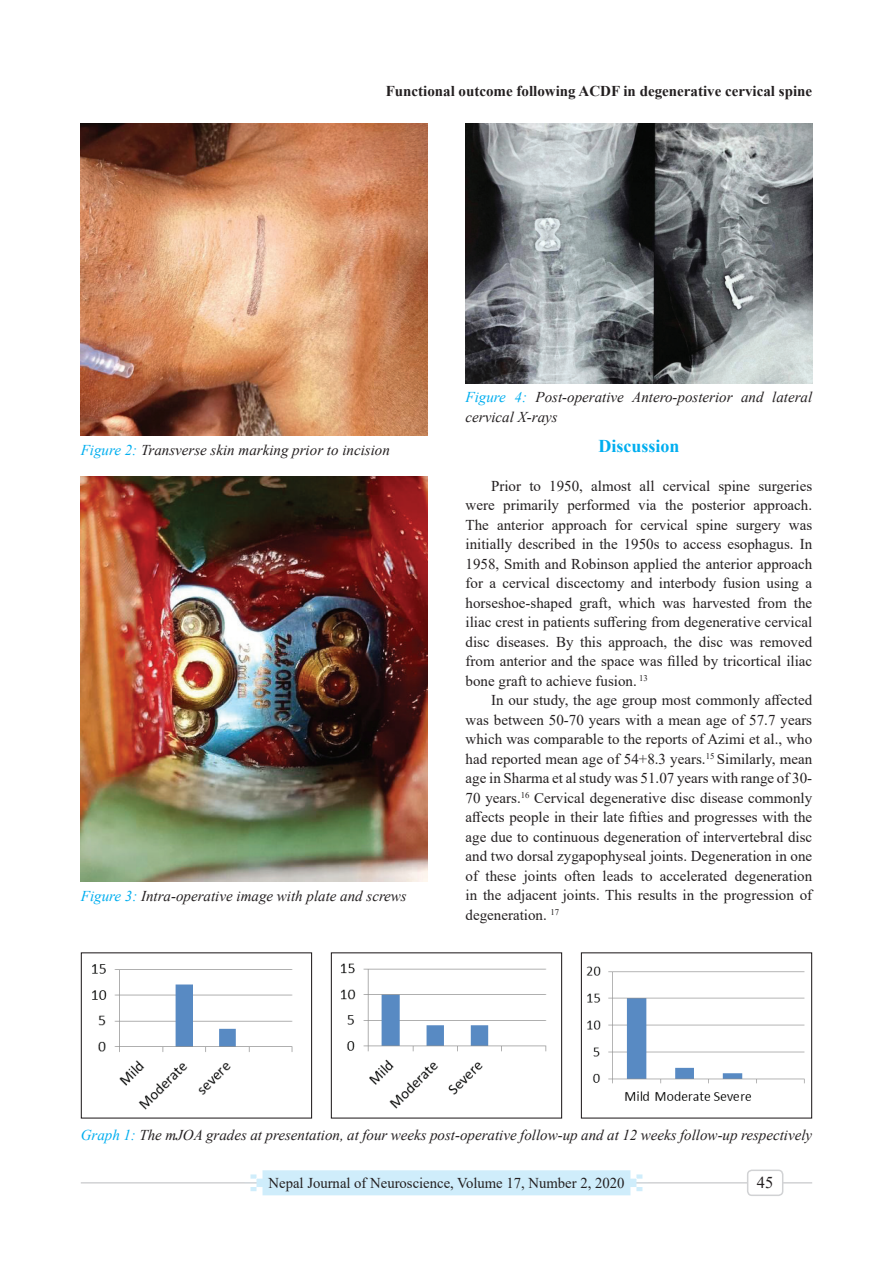
<style>
.page{position:relative;width:893px;height:1263px;background:#fff}
.page>*{position:absolute;margin:0;border:0;box-sizing:border-box;transform-origin:0 0}
.t1{font:700 18px "Times New Roman";color:#00aeef}
.t2{font:16.5px "Times New Roman";color:#231f20}
.t3{font:15px/19.5px "Times New Roman";color:#231f20;text-align:justify}
.t4{font:italic 15px/19.5px "Times New Roman";color:#231f20}
.t5{font:700 15px "Times New Roman";color:#231f20}
.s1{color:#00aeef}
</style>
<div class="page">
<hr style="left:81px;top:1182px;width:731px;height:1px;background:#d1d2d4">
<svg style="left:244px;top:1170px;width:404px;height:25px;background:#d2eefb"></svg>
<div style="left:748px;top:1170px;width:35px;height:25px;background:#fff;border-radius:4px"></div>
<div style="left:747px;top:1169px;width:36px;height:27px;border:2px solid #d1d2d4;border-radius:4px"></div>
<img style="left:466px;top:123px;width:346px;height:260px">
<img style="left:81px;top:476px;width:346px;height:406px">
<img style="left:81px;top:123px;width:346px;height:313px">
<img style="left:92px;top:964px;width:201px;height:146px">
<img style="left:341px;top:963px;width:206px;height:146px">
<img style="left:586px;top:966px;width:219px;height:135px">
<div style="left:81px;top:952px;width:231px;height:166px;border:1px solid #231f20"></div>
<div style="left:331px;top:952px;width:231px;height:166px;border:1px solid #231f20"></div>
<div style="left:581px;top:952px;width:231px;height:166px;border:1px solid #231f20"></div>
<p class="t5" style="left:386px;top:80px;width:428px">Functional outcome following ACDF in degenerative cervical spine</p>
<p class="t4" style="left:466px;top:387px;width:348px"><span class="s1">Figure 4:</span> Post-operative Antero-posterior and lateral cervical X-rays</p>
<p class="t4" style="left:81px;top:439px;width:311px"><span class="s1">Figure 2:</span> Transverse skin marking prior to incision</p>
<p class="t1" style="left:598px;top:433px;width:83px">Discussion</p>
<p class="t3" style="left:466px;top:476px;width:348px;text-indent:26px">Prior to 1950, almost all cervical spine surgeries were primarily performed via the posterior approach.<br>The anterior approach for cervical spine surgery was initially described in the 1950s to access esophagus. In 1958, Smith and Robinson applied the anterior approach for a cervical discectomy and interbody fusion using a horseshoe-shaped graft, which was harvested from the iliac crest in patients suffering from degenerative cervical disc diseases. By this approach, the disc was removed from anterior and the space was filled by tricortical iliac bone graft to achieve fusion. <sup>13</sup></p>
<p class="t3" style="left:466px;top:690px;width:348px;text-indent:26px">In our study, the age group most commonly affected was between 50-70 years with a mean age of 57.7 years which was comparable to the reports of Azimi et al., who had reported mean age of 54+8.3 years.<sup>15</sup> Similarly, mean age in Sharma et al study was 51.07 years with range of 30- 70 years.<sup>16</sup> Cervical degenerative disc disease commonly affects people in their late fifties and progresses with the age due to continuous degeneration of intervertebral disc and two dorsal zygapophyseal joints. Degeneration in one of these joints often leads to accelerated degeneration in the adjacent joints. This results in the progression of degeneration. <sup>17</sup></p>
<p class="t4" style="left:81px;top:885px;width:327px"><span class="s1">Figure 3:</span> Intra-operative image with plate and screws</p>
<p class="t4" style="left:81px;top:1125px;width:733px"><span class="s1">Graph 1:</span> The mJOA grades at presentation, at four weeks post-operative follow-up and at 12 weeks follow-up respectively</p>
<p class="t3" style="left:269px;top:1173px;width:357px">Nepal Journal of Neuroscience, Volume 17, Number 2, 2020</p>
<p class="t2" style="left:757px;top:1171px;width:18px">45</p>
</div>
